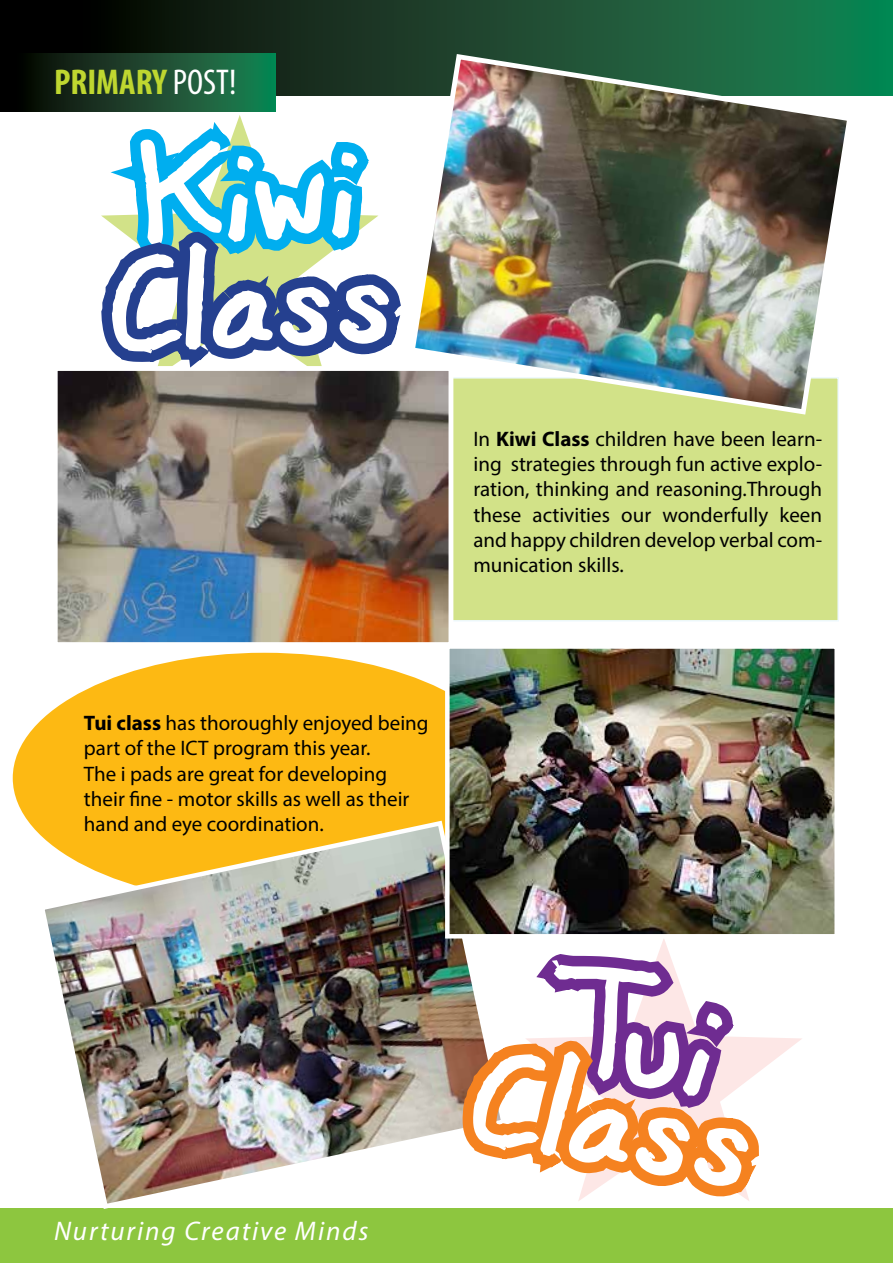
<style>
.page{position:relative;width:893px;height:1263px;background:#fff}
.page>*{position:absolute;margin:0;border:0;box-sizing:border-box;transform-origin:0 0}
.t1{font:103.5px/106.5px "Coert Schrift Dik";color:#fff;text-align:center}
.t2{font:700 condensed 36px "Myriad Pro";color:#bfd730}
.t3{font:italic 27px "Myriad Pro";letter-spacing:.07em;color:#fff}
.t4{font:21px/25.2px "Myriad Pro";color:#000;text-align:justify}
.s1{font-weight:400;color:#fff}
.s2{font-weight:700}
</style>
<div class="page">
<div style="left:0;top:1208px;width:893px;height:55px;background:#8dc63f"></div>
<svg style="left:0;top:0;width:893px;height:96px;background:#165436"></svg>
<div style="left:401px;top:377px;width:438px;height:244px;background:#d2e288;border:2px solid #eff9fe"></div>
<div style="left:13px;top:653px;width:503px;height:250px;background:#fdb913;border-radius:50%"></div>
<img style="left:418px;top:51px;width:437px;height:366px">
<img style="left:59px;top:474px;width:102px;height:167px">
<img style="left:161px;top:214px;width:309px;height:477px">
<svg style="left:57px;top:370px;width:244px;height:104px;background:#7d6f63"></svg>
<svg style="left:86px;top:0;width:332px;height:379px"></svg>
<img style="left:37px;top:820px;width:409px;height:389px">
<img style="left:450px;top:649px;width:384px;height:284px">
<div style="left:445px;top:644px;width:394px;height:294px;border:4px solid #fff"></div>
<svg style="left:373px;top:1079px;width:73px;height:130px"></svg>
<img style="left:446px;top:823px;width:332px;height:378px">
<svg style="left:0;top:53px;width:275px;height:58px;background:#16422a"></svg>
<h2 class="t2" style="left:54px;top:60px;width:184px">PRIMARY <span class="s1">POST!</span></h2>
<h1 class="t1" style="left:108px;top:154px;width:289px;rotate:-2deg">Kiwi<br>Class</h1>
<p class="t4" style="left:473px;top:426px;width:350px">I n <span class="s2">Kiwi Class</span> children have been learn&shy;ing strategies through fun active explo&shy;ration, thinking and reasoning.Through these activities our wonderfully keen and happy children develop verbal com&shy;munication skills.</p>
<p class="t4" style="left:84px;top:710px;width:346px;text-align:left"><span class="s2">Tui class</span> has thoroughly enjoyed being part of the ICT program this year.<br>The i pads are great for developing their fine - motor skills as well as their hand and eye coordination.</p>
<p class="t3" style="left:54px;top:1214px;width:316px">Nurturing Creative Minds</p>
<h1 class="t1" style="left:498px;top:980px;width:289px;line-height:84px;rotate:10deg">Tui<br>Class</h1>
</div>
